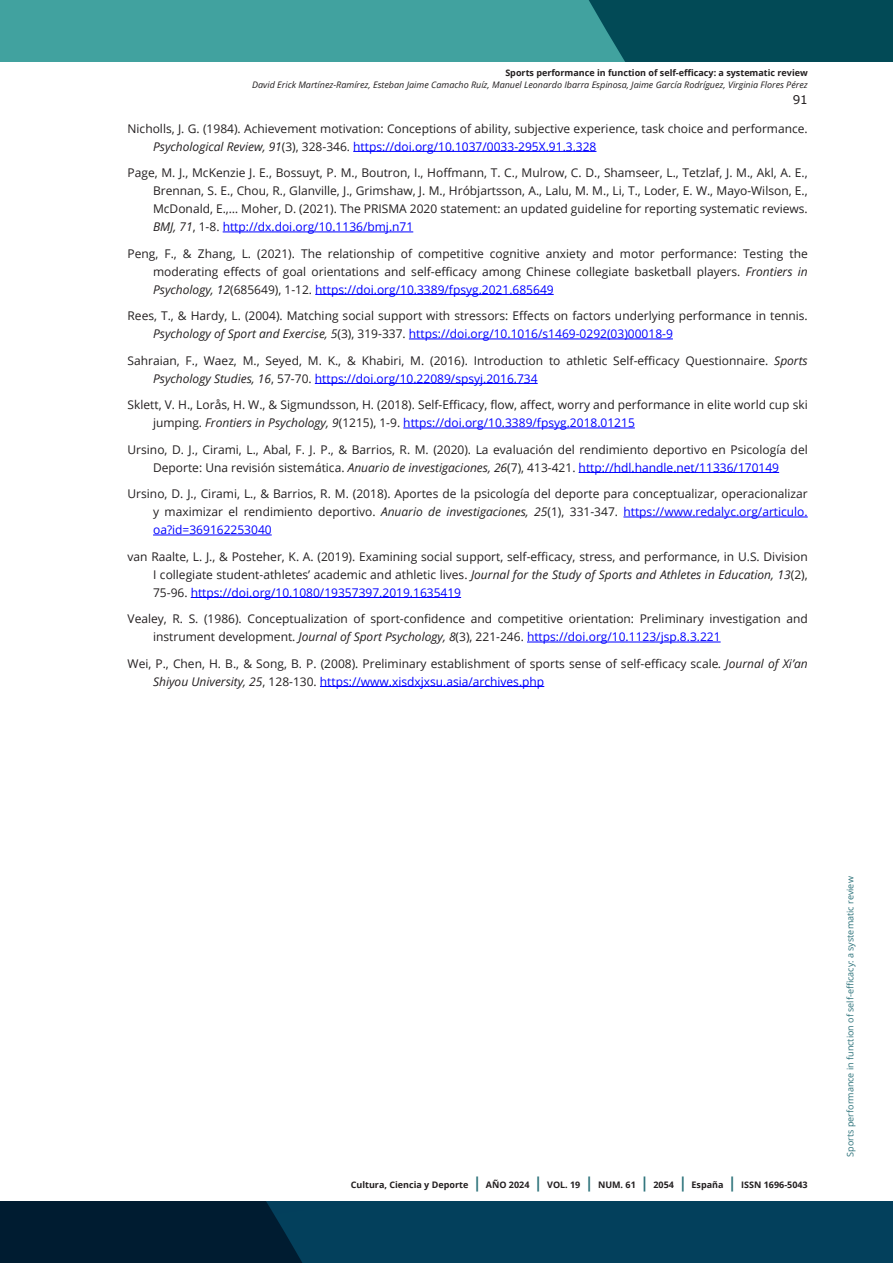
<style>
.page{position:relative;width:893px;height:1263px;background:#fff}
.page>*{position:absolute;margin:0;border:0;box-sizing:border-box;transform-origin:0 0}
.bibliografia{font:12px/18px "Open Sans";color:#231f20}
.t1{font:12px "Verdana";color:#231f20}
.t2{font:700 9px "Open Sans";color:#231f20}
.t3{font:italic 9px "Open Sans";color:#231f20}
.t4{font:9px "Open Sans";color:#2c727a}
.s1{font-style:italic}
.s2{color:#00f}
.s3{font-size:15px;color:#2c727a}
</style>
<div class="page">
<svg style="left:0;top:1201px;width:893px;height:62px;fill:#03405c"></svg>
<div style="left:0;top:0;width:893px;height:62px;background:#41a29f"></div>
<div style="left:589px;top:0;width:304px;height:62px;background:#024a56"></div>
<hr style="left:353px;top:151px;width:243px;height:1px;background:#00f">
<hr style="left:223px;top:232px;width:190px;height:1px;background:#00f">
<hr style="left:315px;top:294px;width:239px;height:1px;background:#00f">
<hr style="left:409px;top:339px;width:264px;height:1px;background:#00f">
<hr style="left:315px;top:383px;width:223px;height:1px;background:#00f">
<hr style="left:403px;top:428px;width:232px;height:1px;background:#00f">
<hr style="left:579px;top:472px;width:200px;height:1px;background:#00f">
<hr style="left:623px;top:517px;width:185px;height:1px;background:#00f">
<hr style="left:153px;top:535px;width:119px;height:1px;background:#00f">
<hr style="left:191px;top:597px;width:270px;height:1px;background:#00f">
<hr style="left:527px;top:642px;width:194px;height:1px;background:#00f">
<hr style="left:320px;top:686px;width:224px;height:1px;background:#00f">
<p class="t2" style="left:505px;top:67px;width:304px">Sports performance in function of self-efficacy: a systematic review</p>
<p class="t3" style="left:252px;top:79px;width:557px">David Erick Martínez-Ramírez, Esteban Jaime Camacho Ruíz, Manuel Leonardo Ibarra Espinosa, Jaime García Rodríguez, Virginia Flores Pérez</p>
<p class="t1" style="left:793px;top:91px;width:17px">91</p>
<p class="bibliografia" style="left:153px;top:119px;width:656px;text-indent:-26px">Nicholls, J. G. (1984). Achievement motivation: Conceptions of ability, subjective experience, task choice and performance.<br><span class="s1">Psychological Review, 91</span>(3), 328-346. <span class="s2">https://doi.org/10.1037/0033-295X.91.3.328</span></p>
<p class="bibliografia" style="left:153px;top:163px;width:656px;text-align:justify;text-indent:-26px">Page, M. J., McKenzie J. E., Bossuyt, P. M., Boutron, I., Hoffmann, T. C., Mulrow, C. D., Shamseer, L., Tetzlaf, J. M., Akl, A. E., Brennan, S. E., Chou, R., Glanville, J., Grimshaw, J. M., Hróbjartsson, A., Lalu, M. M., Li, T., Loder, E. W., Mayo-Wilson, E., McDonald, E.,… Moher, D. (2021). The PRISMA 2020 statement: an updated guideline for reporting systematic reviews.<br><span class="s1">BMJ, 71</span>, 1-8. <span class="s2">http://dx.doi.org/10.1136/bmj.n71</span></p>
<p class="bibliografia" style="left:153px;top:244px;width:656px;text-align:justify;text-indent:-26px">Peng, F., &amp; Zhang, L. (2021). The relationship of competitive cognitive anxiety and motor performance: Testing the moderating effects of goal orientations and self-efficacy among Chinese collegiate basketball players. <span class="s1">Frontiers in Psychology, 12</span>(685649), 1-12. <span class="s2">https://doi.org/10.3389/fpsyg.2021.685649</span></p>
<p class="bibliografia" style="left:153px;top:306px;width:656px;text-indent:-26px">Rees, T., &amp; Hardy, L. (2004). Matching social support with stressors: Effects on factors underlying performance in tennis.<br><span class="s1">Psychology of Sport and Exercise, 5</span>(3), 319-337. <span class="s2">https://doi.org/10.1016/s1469-0292(03)00018-9</span></p>
<p class="bibliografia" style="left:153px;top:351px;width:656px;text-indent:-26px">Sahraian, F., Waez, M., Seyed, M. K., &amp; Khabiri, M. (2016). Introduction to athletic Self-efficacy Questionnaire. <span class="s1">Sports<br>Psychology Studies, 16</span>, 57-70. <span class="s2">https://doi.org/10.22089/spsyj.2016.734</span></p>
<p class="bibliografia" style="left:153px;top:395px;width:656px;text-indent:-26px">Sklett, V. H., Lorås, H. W., &amp; Sigmundsson, H. (2018). Self-Efficacy, flow, affect, worry and performance in elite world cup ski jumping. <span class="s1">Frontiers in Psychology, 9</span>(1215), 1-9. <span class="s2">https://doi.org/10.3389/fpsyg.2018.01215</span></p>
<p class="bibliografia" style="left:128px;top:440px;width:682px;text-align:center">Ursino, D. J., Cirami, L., Abal, F. J. P., &amp; Barrios, R. M. (2020). La evaluación del rendimiento deportivo en Psicología del<br>Deporte: Una revisión sistemática. <span class="s1">Anuario de investigaciones, 26</span>(7), 413-421. <span class="s2">http://hdl.handle.net/11336/170149</span></p>
<p class="bibliografia" style="left:153px;top:484px;width:656px;text-align:justify;text-indent:-26px">Ursino, D. J., Cirami, L., &amp; Barrios, R. M. (2018). Aportes de la psicología del deporte para conceptualizar, operacionalizar y maximizar el rendimiento deportivo. <span class="s1">Anuario de investigaciones, 25</span>(1), 331-347. <span class="s2">https://www.redalyc.org/articulo. oa?id=369162253040</span></p>
<p class="bibliografia" style="left:153px;top:547px;width:656px;text-align:justify;text-indent:-26px">van Raalte, L. J., &amp; Posteher, K. A. (2019). Examining social support, self-efficacy, stress, and performance, in U.S. Division I collegiate student-athletes’ academic and athletic lives. <span class="s1">Journal for the Study of Sports and Athletes in Education, 13</span>(2), 75-96. <span class="s2">https://doi.org/10.1080/19357397.2019.1635419</span></p>
<p class="bibliografia" style="left:153px;top:609px;width:656px;text-indent:-26px">Vealey, R. S. (1986). Conceptualization of sport-confidence and competitive orientation: Preliminary investigation and instrument development. <span class="s1">Journal of Sport Psychology, 8</span>(3), 221-246. <span class="s2">https://doi.org/10.1123/jsp.8.3.221</span></p>
<p class="bibliografia" style="left:153px;top:654px;width:656px;text-indent:-26px">Wei, P., Chen, H. B., &amp; Song, B. P. (2008). Preliminary establishment of sports sense of self-efficacy scale<span class="s1">. Journal of Xi’an<br>Shiyou University, 25</span>, 128-130. <span class="s2">https://www.xisdxjxsu.asia/archives.php</span></p>
<p class="t2" style="left:351px;top:1179px;width:458px">Cultura, Ciencia y Deporte <span class="s3">|</span> AÑO 2024 <span class="s3">|</span> VOL. 19 <span class="s3">|</span> NUM. 61 <span class="s3">|</span> 2054 <span class="s3">|</span> España <span class="s3">|</span> ISSN 1696-5043</p>
<p class="t4" style="left:844px;top:1156px;width:282px;rotate:-90deg">Sports performance in function of self-efficacy: a systematic review</p>
</div>
